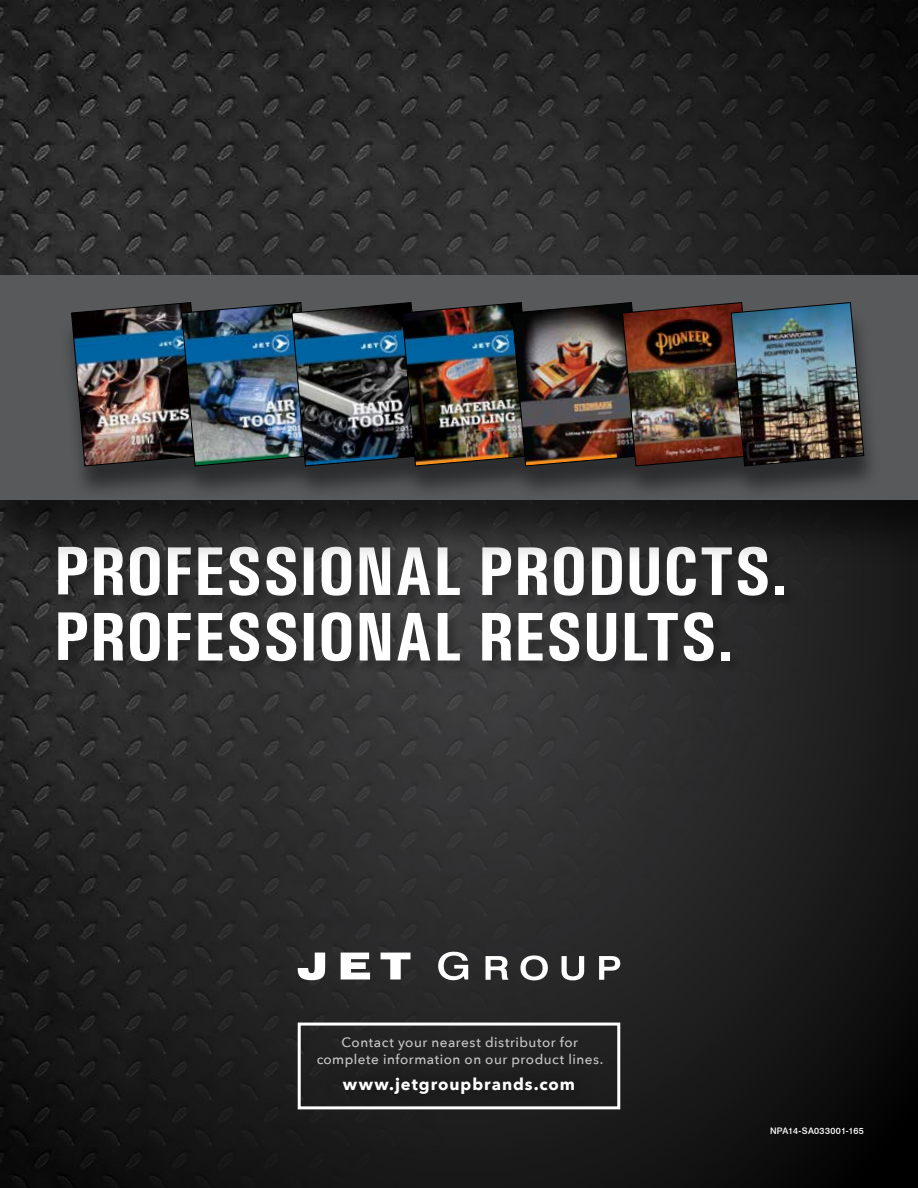
<style>
.page{position:relative;width:918px;height:1188px;background:#fff}
.page>*{position:absolute;margin:0;border:0;box-sizing:border-box;transform-origin:0 0}
.t1{font:700 condensed 69px/65.6px "Univers";color:#fff}
.t2{font:700 16.5px "Avenir Next";letter-spacing:.055em;color:#fff}
.t3{font:500 13.5px/17.2px "Avenir Next";letter-spacing:.035em;color:#fff;text-align:center}
.t4{font:500 9px "Swiss 721 BT";letter-spacing:.03em;color:#fff}
</style>
<div class="page">
<img style="left:0;top:0;width:918px;height:1188px">
<div style="left:57px;top:546px;width:741px;height:129px;background:#000;opacity:.25"></div>
<div style="left:321px;top:1055px;width:276px;height:61px;background:#1d1d1e"></div>
<svg style="left:298px;top:953px;width:27px;height:27px"></svg>
<svg style="left:341px;top:953px;width:29px;height:26px"></svg>
<svg style="left:381px;top:953px;width:30px;height:26px"></svg>
<svg style="left:438px;top:952px;width:30px;height:28px"></svg>
<svg style="left:486px;top:956px;width:22px;height:24px"></svg>
<svg style="left:520px;top:955px;width:28px;height:25px"></svg>
<svg style="left:562px;top:956px;width:22px;height:24px"></svg>
<svg style="left:599px;top:956px;width:21px;height:24px"></svg>
<div style="left:298px;top:1023px;width:322px;height:86px;border:3px solid #fff"></div>
<div style="left:0;top:266px;width:918px;height:300px;background:#000;opacity:.6"></div>
<div style="left:0;top:275px;width:918px;height:225px;background:#58595b"></div>
<div style="left:58px;top:307px;width:824px;height:195px;background:#000;opacity:.5"></div>
<img style="left:71px;top:302px;width:793px;height:164px">
<h1 class="t1" style="left:54px;top:538px;width:734px">PROFESSIONAL PRODUCTS.<br>PROFESSIONAL RESULTS.</h1>
<p class="t3" style="left:316px;top:1033px;width:288px">Contact your nearest distributor for complete information on our product lines.</p>
<p class="t2" style="left:343px;top:1070px;width:234px">www.jetgroupbrands.com</p>
<p class="t4" style="left:770px;top:1125px;width:95px">NPA14-SA033001-165</p>
</div>
